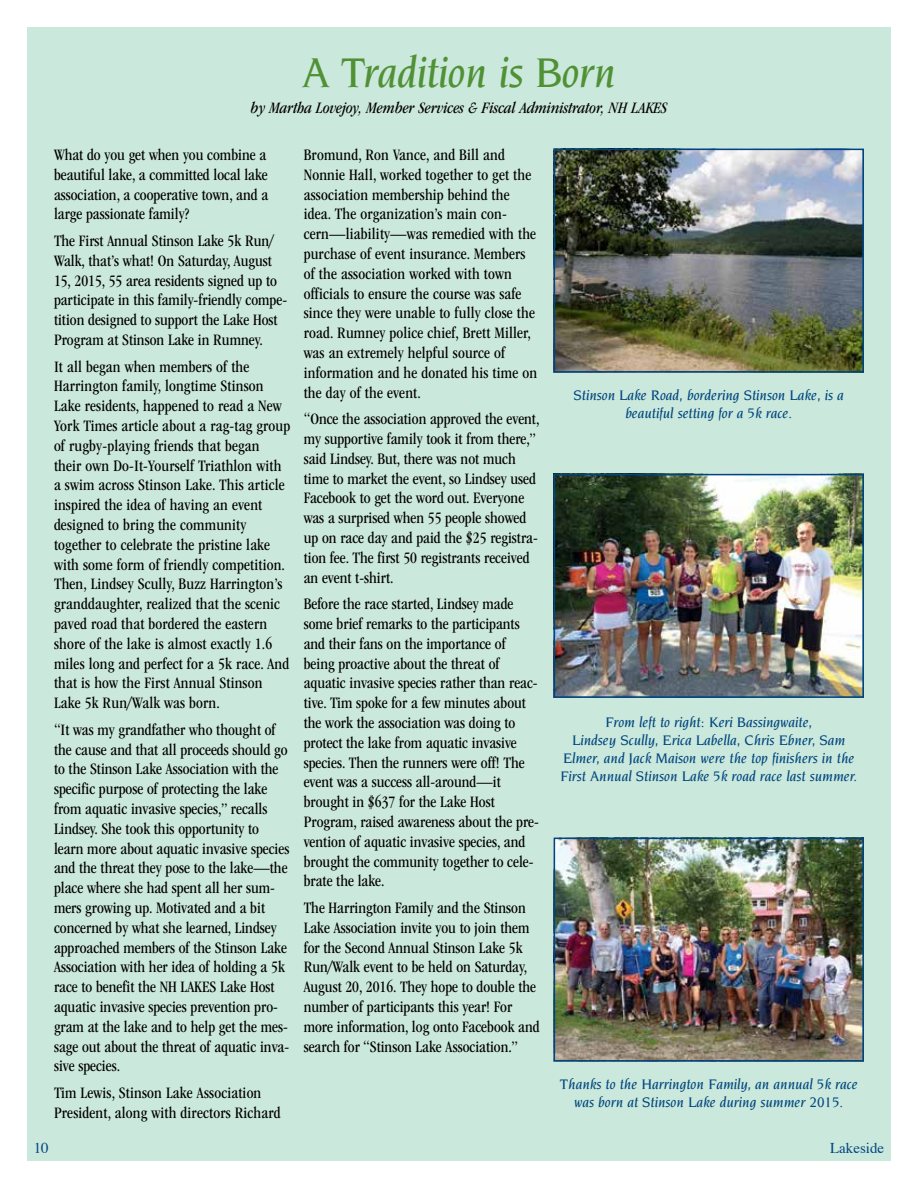
<style>
.page{position:relative;width:918px;height:1188px;background:#fff}
.page>*{position:absolute;margin:0;border:0;box-sizing:border-box;transform-origin:0 0}
.t1{font:italic 500 45px "Novarese Std";letter-spacing:-.01em;color:#519136}
.t2{font:condensed 16.5px/19.8px "ITC Garamond Std";color:#000}
.t3{font:italic condensed 16.5px "ITC Garamond Std";color:#000}
.t4{font:italic 500 15px/18px "Novarese Std";color:#00467e;text-align:center}
.t5{font:15px "Times";color:#00467e}
</style>
<div class="page">
<div style="left:27px;top:27px;width:864px;height:1134px;background:#cbe8dc"></div>
<img style="left:556px;top:477px;width:305px;height:218px">
<div style="left:553px;top:474px;width:311px;height:224px;border:2px solid #00467e"></div>
<img style="left:554px;top:148px;width:310px;height:222px">
<div style="left:553px;top:149px;width:311px;height:224px;border:2px solid #00467e"></div>
<img style="left:556px;top:840px;width:305px;height:219px">
<div style="left:553px;top:837px;width:311px;height:225px;border:2px solid #00467e"></div>
<h1 class="t1" style="left:302px;top:48px;width:315px">A Tradition is Born</h1>
<p class="t3" style="left:251px;top:99px;width:418px">by Martha Lovejoy, Member Services &amp; Fiscal Administrator, NH LAKES</p>
<p class="t2" style="left:54px;top:145px;width:216px;text-align:justify">What do you get when you combine a beautiful lake, a committed local lake association, a cooperative town, and a large passionate family?</p>
<p class="t2" style="left:54px;top:231px;width:235px">The First Annual Stinson Lake 5k Run/ Walk, that’s what! On Saturday, August 15, 2015, 55 area residents signed up to participate in this family-friendly compe&shy;tition designed to support the Lake Host Program at Stinson Lake in Rumney.</p>
<p class="t2" style="left:54px;top:357px;width:238px">It all began when members of the Harrington family, longtime Stinson Lake residents, happened to read a New York Times article about a rag-tag group of rugby-playing friends that began their own Do-It-Yourself Triathlon with a swim across Stinson Lake. This article inspired the idea of having an event designed to bring the community together to celebrate the pristine lake with some form of friendly competition.<br>Then, Lindsey Scully, Buzz Harrington’s granddaughter, realized that the scenic paved road that bordered the eastern shore of the lake is almost exactly 1.6 miles long and perfect for a 5k race. And that is how the First Annual Stinson Lake 5k Run/Walk was born.</p>
<p class="t2" style="left:54px;top:720px;width:237px">“It was my grandfather who thought of the cause and that all proceeds should go to the Stinson Lake Association with the specific purpose of protecting the lake from aquatic invasive species,” recalls Lindsey. She took this opportunity to learn more about aquatic invasive species and the threat they pose to the lake—the place where she had spent all her sum&shy;mers growing up. Motivated and a bit concerned by what she learned, Lindsey approached members of the Stinson Lake Association with her idea of holding a 5k race to benefit the NH LAKES Lake Host aquatic invasive species prevention pro&shy;gram at the lake and to help get the mes&shy;sage out about the threat of aquatic inva&shy;sive species.</p>
<p class="t2" style="left:54px;top:1083px;width:228px">Tim Lewis, Stinson Lake Association<br>President, along with directors Richard</p>
<p class="t2" style="left:304px;top:145px;width:235px">Bromund, Ron Vance, and Bill and Nonnie Hall, worked together to get the association membership behind the idea. The organization’s main con&shy;cern—liability—was remedied with the purchase of event insurance. Members of the association worked with town officials to ensure the course was safe since they were unable to fully close the road. Rumney police chief, Brett Miller, was an extremely helpful source of information and he donated his time on the day of the event.</p>
<p class="t2" style="left:304px;top:409px;width:237px">“Once the association approved the event, my supportive family took it from there,” said Lindsey. But, there was not much time to market the event, so Lindsey used Facebook to get the word out. Everyone was a surprised when 55 people showed up on race day and paid the $25 registra&shy;tion fee. The first 50 registrants received an event t-shirt.</p>
<p class="t2" style="left:304px;top:594px;width:237px">Before the race started, Lindsey made some brief remarks to the participants and their fans on the importance of being proactive about the threat of aquatic invasive species rather than reac&shy;tive. Tim spoke for a few minutes about the work the association was doing to protect the lake from aquatic invasive species. Then the runners were off! The event was a success all-around—it brought in $637 for the Lake Host Program, raised awareness about the pre&shy;vention of aquatic invasive species, and brought the community together to cele&shy;brate the lake.</p>
<p class="t2" style="left:304px;top:898px;width:237px">The Harrington Family and the Stinson Lake Association invite you to join them for the Second Annual Stinson Lake 5k Run/Walk event to be held on Saturday, August 20, 2016. They hope to double the number of participants this year! For more information, log onto Facebook and search for “Stinson Lake Association.”</p>
<p class="t4" style="left:574px;top:386px;width:272px">Stinson Lake Road, bordering Stinson Lake, is a beautiful setting for a 5k race.</p>
<p class="t4" style="left:560px;top:713px;width:299px">From left to right: Keri Bassingwaite,<br>Lindsey Scully, Erica Labella, Chris Ebner, Sam Elmer, and Jack Maison were the top finishers in the First Annual Stinson Lake 5k road race last summer.</p>
<p class="t4" style="left:560px;top:1075px;width:299px">Thanks to the Harrington Family, an annual 5k race was born at Stinson Lake during summer 2015.</p>
<p class="t5" style="left:34px;top:1134px;width:16px">10</p>
<p class="t5" style="left:830px;top:1134px;width:56px">Lakeside</p>
</div>
